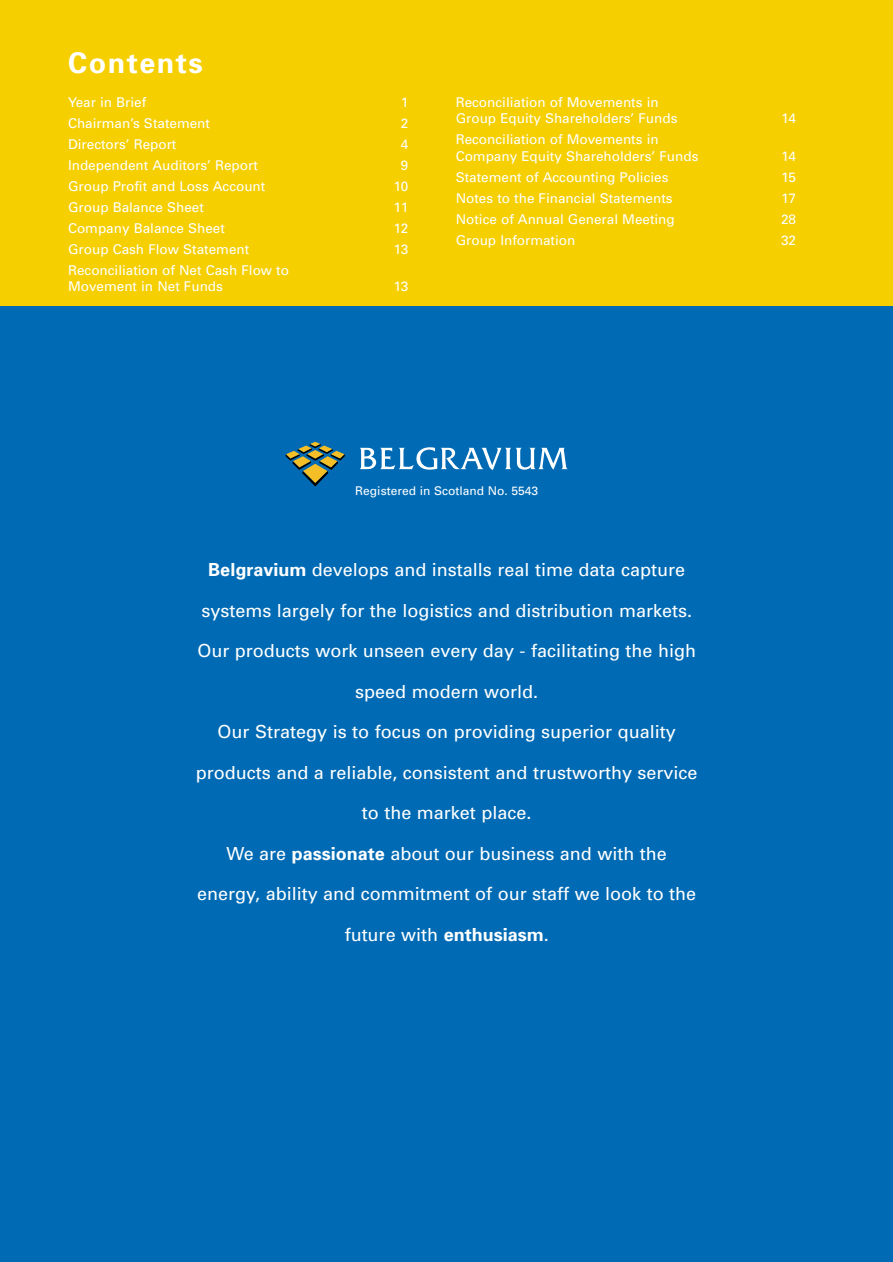
<style>
.page{position:relative;width:893px;height:1262px;background:#fff}
.page>*{position:absolute;margin:0;border:0;box-sizing:border-box;transform-origin:0 0}
.t1{font:700 28.5px "Univers";letter-spacing:.055em;color:#fff}
.t2{font:18px "Univers";color:#fff}
.t3{font:13.5px/16.5px "Univers";color:#fff}
.t4{font:12px "Univers";color:#fff}
.s1{font-weight:700}
</style>
<div class="page">
<div style="left:0;top:0;width:892px;height:1261px;background:#006bb4"></div>
<div style="left:0;top:0;width:892px;height:306px;background:#f5cf00"></div>
<svg style="left:285px;top:442px;width:60px;height:44px"></svg>
<svg style="left:359px;top:447px;width:208px;height:23px"></svg>
<h1 class="t1" style="left:68px;top:52px;width:136px">Contents</h1>
<p class="t3" style="left:68px;top:95px;width:80px">Year in Brief</p>
<p class="t3" style="left:401px;top:95px;width:9px">1</p>
<p class="t3" style="left:68px;top:116px;width:143px">Chairman’s Statement</p>
<p class="t3" style="left:401px;top:116px;width:9px">2</p>
<p class="t3" style="left:68px;top:137px;width:110px">Directors’ Report</p>
<p class="t3" style="left:401px;top:137px;width:9px">4</p>
<p class="t3" style="left:68px;top:158px;width:191px">Independent Auditors’ Report</p>
<p class="t3" style="left:401px;top:158px;width:9px">9</p>
<p class="t3" style="left:68px;top:179px;width:199px">Group Profit and Loss Account</p>
<p class="t3" style="left:393px;top:179px;width:17px">10</p>
<p class="t3" style="left:68px;top:200px;width:137px">Group Balance Sheet</p>
<p class="t3" style="left:393px;top:200px;width:17px">11</p>
<p class="t3" style="left:68px;top:221px;width:158px">Company Balance Sheet</p>
<p class="t3" style="left:393px;top:221px;width:17px">12</p>
<p class="t3" style="left:68px;top:242px;width:183px">Group Cash Flow Statement</p>
<p class="t3" style="left:393px;top:242px;width:17px">13</p>
<p class="t3" style="left:68px;top:263px;width:222px">Reconciliation of Net Cash Flow to<br>Movement in Net Funds</p>
<p class="t3" style="left:393px;top:279px;width:17px">13</p>
<p class="t3" style="left:455px;top:95px;width:223px">Reconciliation of Movements in<br>Group Equity Shareholders’ Funds</p>
<p class="t3" style="left:455px;top:132px;width:244px">Reconciliation of Movements in<br>Company Equity Shareholders’ Funds</p>
<p class="t3" style="left:781px;top:111px;width:17px">14</p>
<p class="t3" style="left:781px;top:149px;width:17px">14</p>
<p class="t3" style="left:455px;top:170px;width:214px">Statement of Accounting Policies</p>
<p class="t3" style="left:781px;top:170px;width:17px">15</p>
<p class="t3" style="left:455px;top:191px;width:218px">Notes to the Financial Statements</p>
<p class="t3" style="left:781px;top:191px;width:17px">17</p>
<p class="t3" style="left:455px;top:212px;width:220px">Notice of Annual General Meeting</p>
<p class="t3" style="left:781px;top:212px;width:17px">28</p>
<p class="t3" style="left:455px;top:233px;width:121px">Group Information</p>
<p class="t3" style="left:781px;top:233px;width:17px">32</p>
<p class="t4" style="left:355px;top:486px;width:184px">Registered in Scotland No. 5543</p>
<h2 class="t2" style="left:208px;top:563px;width:478px"><span class="s1">Belgravium</span> develops and installs real time data capture</h2>
<h2 class="t2" style="left:201px;top:604px;width:492px">systems largely for the logistics and distribution markets.</h2>
<h2 class="t2" style="left:197px;top:644px;width:500px">Our products work unseen every day - facilitating the high</h2>
<h2 class="t2" style="left:355px;top:685px;width:184px">speed modern world.</h2>
<h2 class="t2" style="left:217px;top:725px;width:459px">Our Strategy is to focus on providing superior quality</h2>
<h2 class="t2" style="left:196px;top:766px;width:503px">products and a reliable, consistent and trustworthy service</h2>
<h2 class="t2" style="left:362px;top:806px;width:171px">to the market place.</h2>
<h2 class="t2" style="left:226px;top:847px;width:442px">We are <span class="s1">passionate</span> about our business and with the</h2>
<h2 class="t2" style="left:197px;top:887px;width:500px">energy, ability and commitment of our staff we look to the</h2>
<h2 class="t2" style="left:344px;top:928px;width:205px">future with <span class="s1">enthusiasm</span>.</h2>
</div>
